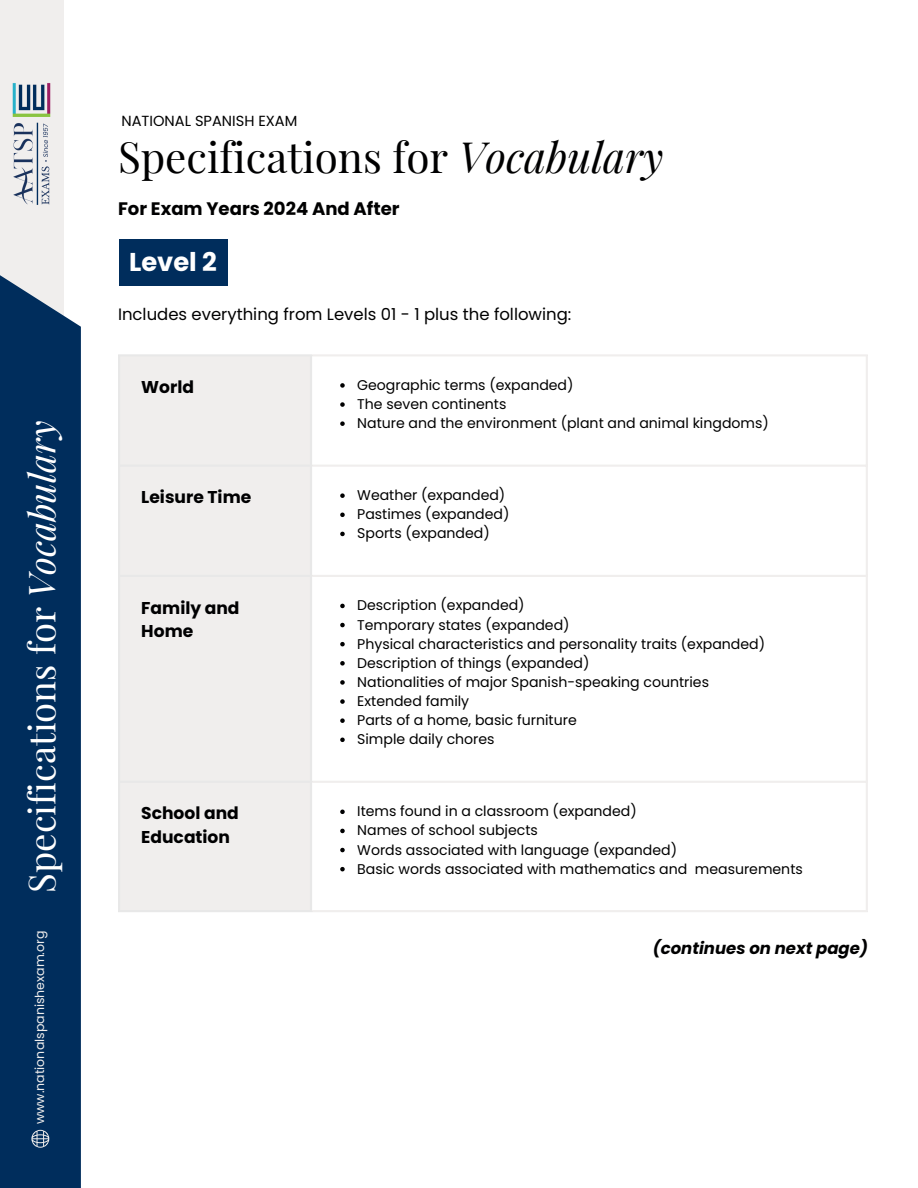
<style>
.page{position:relative;width:918px;height:1188px;background:#fff}
.page>*{position:absolute;margin:0;border:0;box-sizing:border-box;transform-origin:0 0}
.t1{font:42.15px "Playfair Display";color:#000001}
.t2{font:36.45px "Playfair Display";color:#fff}
.t3{font:700 25.8px "Poppins";color:#fff}
.t4{font:700 18px "Poppins";color:#000001}
.t5{font:700 17.1px/23.7px "Poppins";color:#000001}
.t6{font:16.5px "Poppins";color:#000001}
.t7{font:italic 700 16.5px "Poppins";color:#000001}
.t8{font:14.7px "Poppins";color:#000001}
.t9{font:14.1px "Poppins";color:#000001}
.t10{font:12.6px "Poppins";color:#f0eeed}
.s1{font-style:italic}
</style>
<div class="page">
<div style="left:120px;top:356px;width:190px;height:554px;background:#f0eeed"></div>
<svg style="left:340px;top:383px;width:5px;height:5px"></svg>
<svg style="left:340px;top:402px;width:5px;height:5px"></svg>
<svg style="left:340px;top:421px;width:5px;height:5px"></svg>
<svg style="left:340px;top:493px;width:5px;height:5px"></svg>
<svg style="left:340px;top:513px;width:5px;height:4px"></svg>
<svg style="left:340px;top:532px;width:5px;height:4px"></svg>
<svg style="left:340px;top:604px;width:5px;height:4px"></svg>
<svg style="left:340px;top:623px;width:5px;height:4px"></svg>
<svg style="left:340px;top:642px;width:5px;height:4px"></svg>
<svg style="left:340px;top:661px;width:5px;height:5px"></svg>
<svg style="left:340px;top:680px;width:5px;height:5px"></svg>
<svg style="left:340px;top:699px;width:5px;height:5px"></svg>
<svg style="left:340px;top:718px;width:5px;height:5px"></svg>
<svg style="left:340px;top:738px;width:5px;height:4px"></svg>
<svg style="left:340px;top:810px;width:5px;height:4px"></svg>
<svg style="left:340px;top:829px;width:5px;height:4px"></svg>
<svg style="left:340px;top:848px;width:5px;height:4px"></svg>
<svg style="left:340px;top:867px;width:5px;height:4px"></svg>
<hr style="left:118px;top:356px;width:2px;height:554px;background:#e8e8e8">
<hr style="left:310px;top:356px;width:2px;height:554px;background:#e8e8e8">
<hr style="left:118px;top:354px;width:194px;height:2px;background:#e8e8e8">
<hr style="left:118px;top:465px;width:194px;height:2px;background:#e8e8e8">
<hr style="left:118px;top:575px;width:194px;height:2px;background:#e8e8e8">
<hr style="left:118px;top:781px;width:194px;height:2px;background:#e8e8e8">
<hr style="left:118px;top:910px;width:194px;height:2px;background:#e8e8e8">
<hr style="left:866px;top:356px;width:2px;height:554px;background:#f0eeed">
<hr style="left:312px;top:354px;width:556px;height:2px;background:#f0eeed">
<hr style="left:312px;top:465px;width:556px;height:2px;background:#f0eeed">
<hr style="left:312px;top:575px;width:556px;height:2px;background:#f0eeed">
<hr style="left:312px;top:781px;width:556px;height:2px;background:#f0eeed">
<hr style="left:312px;top:910px;width:556px;height:2px;background:#f0eeed">
<div style="left:0;top:0;width:63px;height:906px;background:#f0eeed"></div>
<div style="left:0;top:264px;width:81px;height:924px;background:#002d5c"></div>
<svg style="left:31px;top:1130px;width:18px;height:18px"></svg>
<div style="left:119px;top:240px;width:108px;height:46px;background:#002d5c"></div>
<img style="left:12px;top:83px;width:39px;height:122px">
<p class="t2" style="left:16px;top:893px;width:476px;rotate:-90deg">Specifications for <span class="s1">Vocabulary</span></p>
<p class="t10" style="left:31px;top:1124px;width:195px;rotate:-90deg">www.nationalspanishexam.org</p>
<p class="t8" style="left:122px;top:111px;width:177px">NATIONAL SPANISH EXAM</p>
<p class="t1" style="left:118px;top:128px;width:547px">Specifications for <span class="s1">Vocabulary</span></p>
<p class="t4" style="left:118px;top:196px;width:283px">For Exam Years 2024 And After</p>
<p class="t3" style="left:129px;top:244px;width:89px">Level 2</p>
<p class="t6" style="left:118px;top:303px;width:455px">Includes everything from Levels 01 - 1 plus the following:</p>
<p class="t5" style="left:141px;top:375px;width:54px">World</p>
<h2 class="t9" style="left:357px;top:375px;width:218px">Geographic terms (expanded)</h2>
<p class="t9" style="left:357px;top:394px;width:151px">The seven continents</p>
<p class="t9" style="left:357px;top:413px;width:413px">Nature and the environment (plant and animal kingdoms)</p>
<h6 class="t5" style="left:141px;top:485px;width:111px">Leisure Time</h6>
<h1 class="t9" style="left:357px;top:485px;width:150px">Weather (expanded)</h1>
<h4 class="t9" style="left:357px;top:505px;width:154px">Pastimes (expanded)</h4>
<h3 class="t9" style="left:357px;top:524px;width:134px">Sports (expanded)</h3>
<h5 class="t5" style="left:141px;top:596px;width:100px">Family and<br>Home</h5>
<p class="t9" style="left:357px;top:596px;width:169px">Description (expanded)</p>
<p class="t9" style="left:357px;top:615px;width:214px">Temporary states (expanded)</p>
<p class="t9" style="left:357px;top:634px;width:409px">Physical characteristics and personality traits (expanded)</p>
<p class="t9" style="left:357px;top:653px;width:234px">Description of things (expanded)</p>
<p class="t9" style="left:357px;top:672px;width:353px">Nationalities of major Spanish-speaking countries</p>
<p class="t9" style="left:357px;top:691px;width:114px">Extended family</p>
<p class="t9" style="left:357px;top:710px;width:221px">Parts of a home, basic furniture</p>
<p class="t9" style="left:357px;top:730px;width:139px">Simple daily chores</p>
<p class="t5" style="left:141px;top:802px;width:99px">School and<br>Education</p>
<p class="t9" style="left:357px;top:802px;width:281px">Items found in a classroom (expanded)</p>
<p class="t9" style="left:357px;top:821px;width:182px">Names of school subjects</p>
<p class="t9" style="left:357px;top:840px;width:321px">Words associated with language (expanded)</p>
<p class="t9" style="left:357px;top:859px;width:447px">Basic words associated with mathematics and measurements</p>
<p class="t7" style="left:653px;top:937px;width:216px">(continues on next page)</p>
</div>
